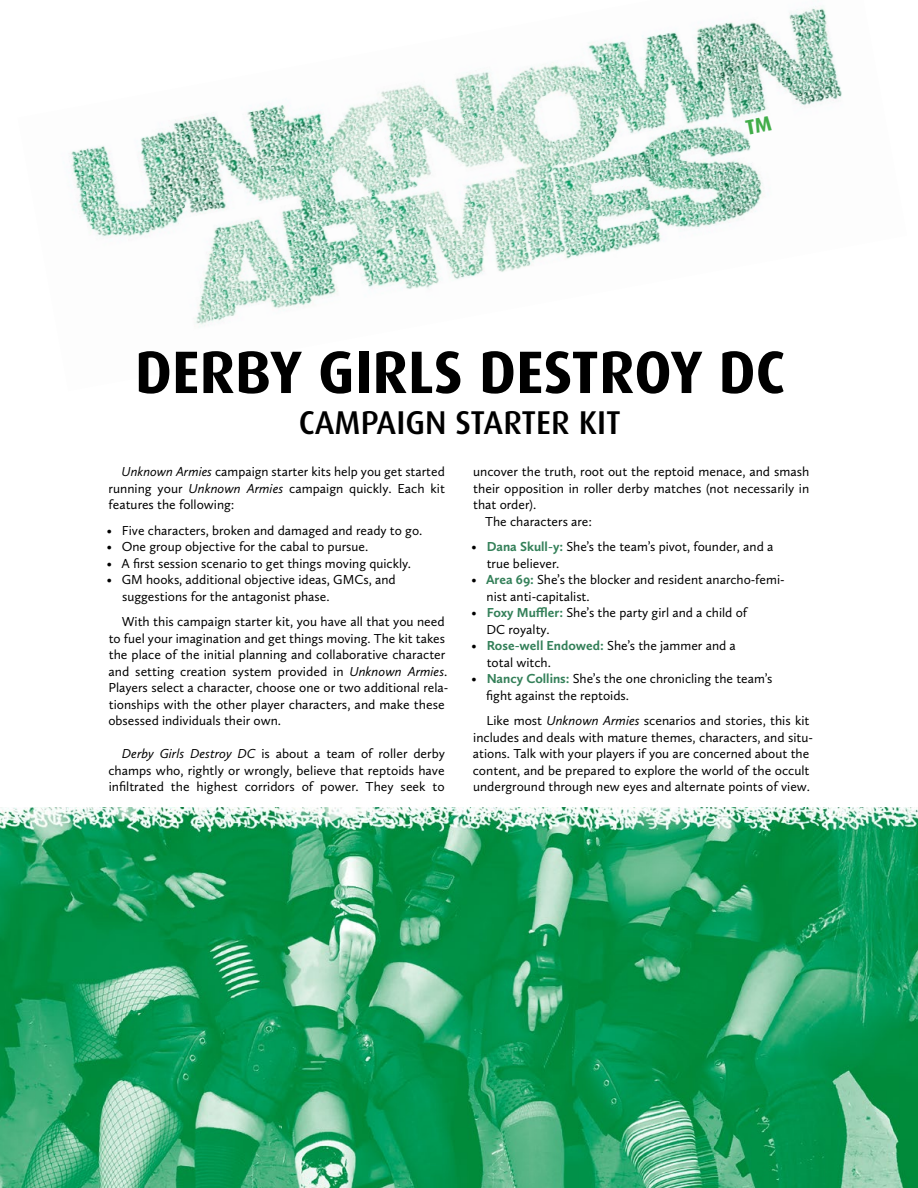
<style>
.page{position:relative;width:918px;height:1188px;background:#fff}
.page>*{position:absolute;margin:0;border:0;box-sizing:border-box;transform-origin:0 0}
.t1{font:700 60px "Dax";color:#000}
.t2{font:500 33px "Dax";color:#000}
.t3{font:13.5px/16.5px "Calluna Sans";color:#000}
.s1{font-style:italic}
.s2{font-weight:700;color:#348059}
</style>
<div class="page">
<img style="left:69px;top:6px;width:773px;height:322px">
<img style="left:0;top:807px;width:918px;height:381px">
<svg style="left:745px;top:116px;width:27px;height:19px"></svg>
<h1 class="t1" style="left:135px;top:338px;width:652px">DERBY GIRLS DESTROY DC</h1>
<h2 class="t2" style="left:299px;top:404px;width:324px">CAMPAIGN STARTER KIT</h2>
<p class="t3" style="left:109px;top:463px;width:338px;text-align:justify;text-indent:13px"><span class="s1">Unknown Armies</span> campaign starter kits help you get started running your <span class="s1">Unknown Armies</span> campaign quickly. Each kit features the following:</p>
<p class="t3" style="left:107px;top:522px;width:317px">• Five characters, broken and damaged and ready to go.</p>
<p class="t3" style="left:107px;top:538px;width:263px">• One group objective for the cabal to pursue.</p>
<p class="t3" style="left:107px;top:555px;width:306px">• A first session scenario to get things moving quickly.</p>
<p class="t3" style="left:122px;top:571px;width:275px;text-indent:-15px">• GM hooks, additional objective ideas, GMCs, and suggestions for the antagonist phase.</p>
<p class="t3" style="left:108px;top:613px;width:342px;text-indent:13px">With this campaign starter kit, you have all that you need to fuel your imagination and get things moving. The kit takes the place of the initial planning and collaborative character and setting creation system provided in <span class="s1">Unknown Armies</span>.<br>Players select a character, choose one or two additional rela&shy;tionships with the other player characters, and make these obsessed individuals their own.</p>
<p class="t3" style="left:108px;top:745px;width:338px;text-align:justify;text-indent:14px"><span class="s1">Derby Girls Destroy DC</span> is about a team of roller derby champs who, rightly or wrongly, believe that reptoids have infiltrated the highest corridors of power. They seek to</p>
<p class="t3" style="left:473px;top:463px;width:338px">uncover the truth, root out the reptoid menace, and smash</p>
<p class="t3" style="left:473px;top:480px;width:338px">their opposition in roller derby matches (not necessarily in</p>
<p class="t3" style="left:473px;top:496px;width:65px">that order).</p>
<p class="t3" style="left:485px;top:513px;width:109px">The characters are:</p>
<p class="t3" style="left:487px;top:538px;width:288px;text-indent:-15px">• <span class="s2">Dana Skull-y:</span> She’s the team’s pivot, founder, and a true believer.</p>
<p class="t3" style="left:487px;top:571px;width:300px;text-indent:-15px">• <span class="s2">Area 69:</span> She’s the blocker and resident anarcho-femi&shy;nist anti-capitalist.</p>
<p class="t3" style="left:486px;top:604px;width:262px;text-indent:-15px">• <span class="s2">Foxy Muffler:</span> She’s the party girl and a child of<br>DC royalty.</p>
<p class="t3" style="left:487px;top:637px;width:251px;text-indent:-15px">• <span class="s2">Rose-well Endowed:</span> She’s the jammer and a total witch.</p>
<p class="t3" style="left:486px;top:670px;width:288px;text-indent:-15px">• <span class="s2">Nancy Collins:</span> She’s the one chronicling the team’s fight against the reptoids.</p>
<p class="t3" style="left:473px;top:712px;width:342px;text-indent:14px">Like most <span class="s1">Unknown Armies</span> scenarios and stories, this kit includes and deals with mature themes, characters, and situ&shy;ations. Talk with your players if you are concerned about the content, and be prepared to explore the world of the occult underground through new eyes and alternate points of view.</p>
</div>
